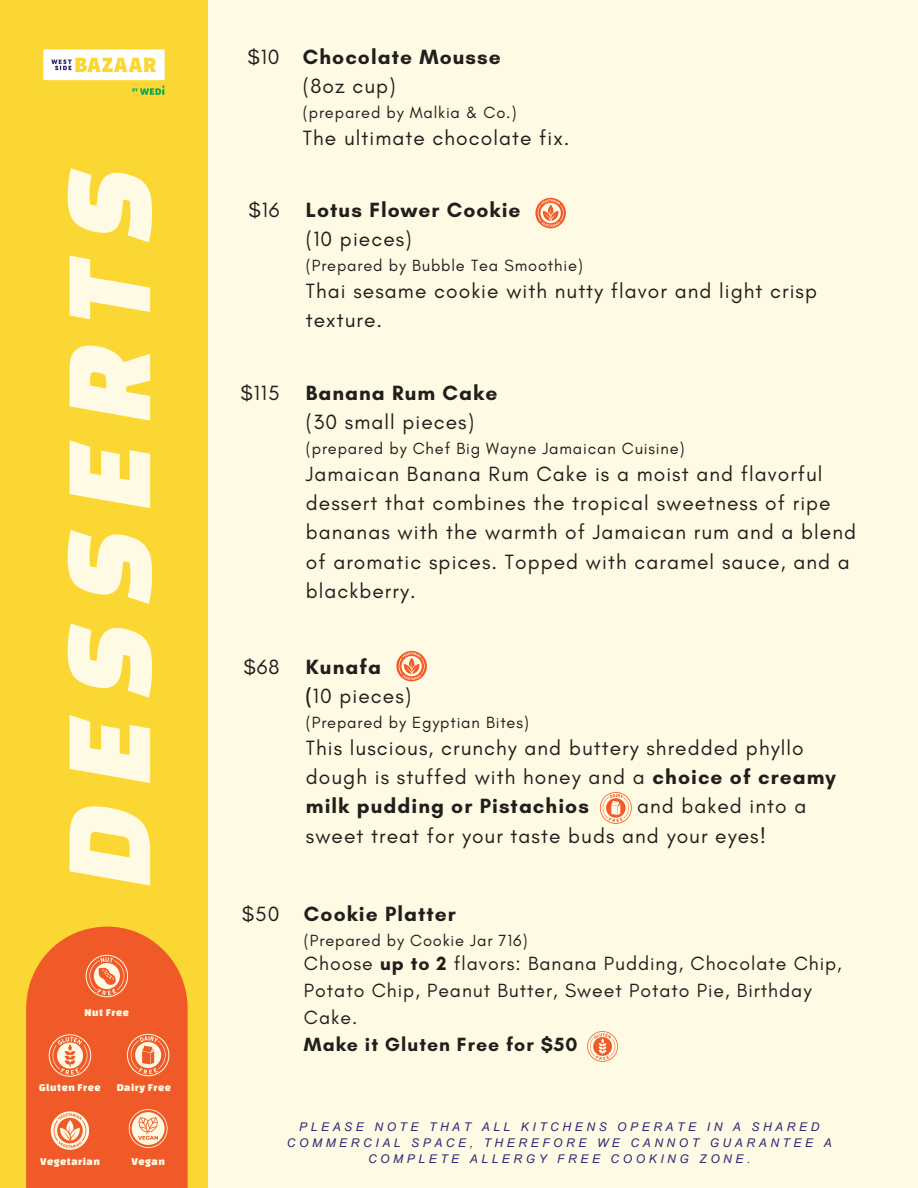
<style>
.page{position:relative;width:918px;height:1188px;background:#fffae3}
.page>*{position:absolute;margin:0;border:0;box-sizing:border-box;transform-origin:0 0}
.t1{font:italic 129px "Changa One";letter-spacing:.145em;color:#fffae3}
.t2{font:21px/29.2px "Glacial Indifference";letter-spacing:.05em;color:#211f1c}
.t3{font:700 21px/29.2px "Glacial Indifference";letter-spacing:.05em;color:#211f1c}
.t4{font:19.5px/27px "Glacial Indifference";letter-spacing:.05em;color:#211f1c}
.t5{font:16.5px "Glacial Indifference";letter-spacing:.05em;color:#211f1c}
.t6{font:italic 12px/16px "Arial MT Pro";letter-spacing:.3em;color:#2d2873;text-align:center}
.t7{font:10.95px "Changa One";letter-spacing:.05em;color:#fffae3}
.s1{font-weight:400}
.s2{font-weight:700}
</style>
<div class="page">
<div style="left:0;top:0;width:208px;height:1188px;background:#fad732"></div>
<img style="left:43px;top:49px;width:122px;height:46px">
<svg style="left:26px;top:927px;width:162px;height:261px;background:#f16f37"></svg>
<svg style="left:535px;top:198px;width:31px;height:30px"></svg>
<svg style="left:396px;top:651px;width:31px;height:30px"></svg>
<svg style="left:600px;top:792px;width:31px;height:31px"></svg>
<svg style="left:587px;top:1031px;width:31px;height:30px"></svg>
<p class="t1" style="left:36px;top:887px;width:722px;rotate:-90deg">DESSERTS</p>
<p class="t7" style="left:85px;top:1006px;width:46px">Nut Free</p>
<p class="t7" style="left:39px;top:1081px;width:63px">Gluten Free</p>
<p class="t7" style="left:117px;top:1081px;width:56px">Dairy Free</p>
<p class="t7" style="left:40px;top:1156px;width:61px">Vegetarian</p>
<p class="t7" style="left:131px;top:1156px;width:35px">Vegan</p>
<p class="t2" style="left:247px;top:42px;width:34px">$10</p>
<p class="t3" style="left:303px;top:42px;width:199px">Chocolate Mousse <span class="s1">(8oz cup)</span></p>
<p class="t5" style="left:303px;top:102px;width:215px">(prepared by Malkia &amp; Co.)</p>
<p class="t2" style="left:303px;top:123px;width:268px">The ultimate chocolate fix.</p>
<p class="t2" style="left:248px;top:195px;width:33px">$16</p>
<h2 class="t3" style="left:306px;top:195px;width:216px">Lotus Flower Cookie <span class="s1">(10 pieces)</span></h2>
<h2 class="t5" style="left:306px;top:255px;width:279px">(Prepared by Bubble Tea Smoothie)</h2>
<h2 class="t2" style="left:306px;top:276px;width:513px">Thai sesame cookie with nutty flavor and light crisp texture.</h2>
<p class="t2" style="left:240px;top:378px;width:41px">$115</p>
<h1 class="t2" style="left:306px;top:378px;width:193px"><span class="s2">Banana Rum Cake </span>(30 small pieces)</h1>
<h1 class="t5" style="left:306px;top:438px;width:380px">(prepared by Chef Big Wayne Jamaican Cuisine)</h1>
<p class="t2" style="left:306px;top:459px;width:552px">Jamaican Banana Rum Cake is a moist and flavorful dessert that combines the tropical sweetness of ripe bananas with the warmth of Jamaican rum and a blend of aromatic spices. Topped with caramel sauce, and a blackberry.</p>
<h2 class="t2" style="left:243px;top:652px;width:38px">$68</h2>
<p class="t2" style="left:306px;top:652px;width:107px"><span class="s2">Kunafa (</span>10 pieces)</p>
<p class="t5" style="left:306px;top:712px;width:225px">(Prepared by Egyptian Bites)</p>
<p class="t2" style="left:306px;top:733px;width:531px">This luscious, crunchy and buttery shredded phyllo dough is stuffed with honey and a <span class="s2">choice of creamy milk pudding or Pistachios</span></p>
<p class="t2" style="left:306px;top:791px;width:502px;text-indent:331px">and baked into a sweet treat for your taste buds and your eyes!</p>
<p class="t2" style="left:242px;top:899px;width:39px">$50</p>
<p class="t3" style="left:304px;top:899px;width:154px">Cookie Platter</p>
<p class="t5" style="left:304px;top:930px;width:225px">(Prepared by Cookie Jar 716)</p>
<p class="t4" style="left:304px;top:950px;width:539px">Choose <span class="s2">up to 2</span> flavors: Banana Pudding, Chocolate Chip, Potato Chip, Peanut Butter, Sweet Potato Pie, Birthday Cake.<br><span class="s2">Make it Gluten Free for $50</span></p>
<p class="t6" style="left:287px;top:1120px;width:546px">PLEASE NOTE THAT ALL KITCHENS OPERATE IN A SHARED<br>COMMERCIAL SPACE, THEREFORE WE CANNOT GUARANTEE A<br>COMPLETE ALLERGY FREE COOKING ZONE.</p>
</div>
